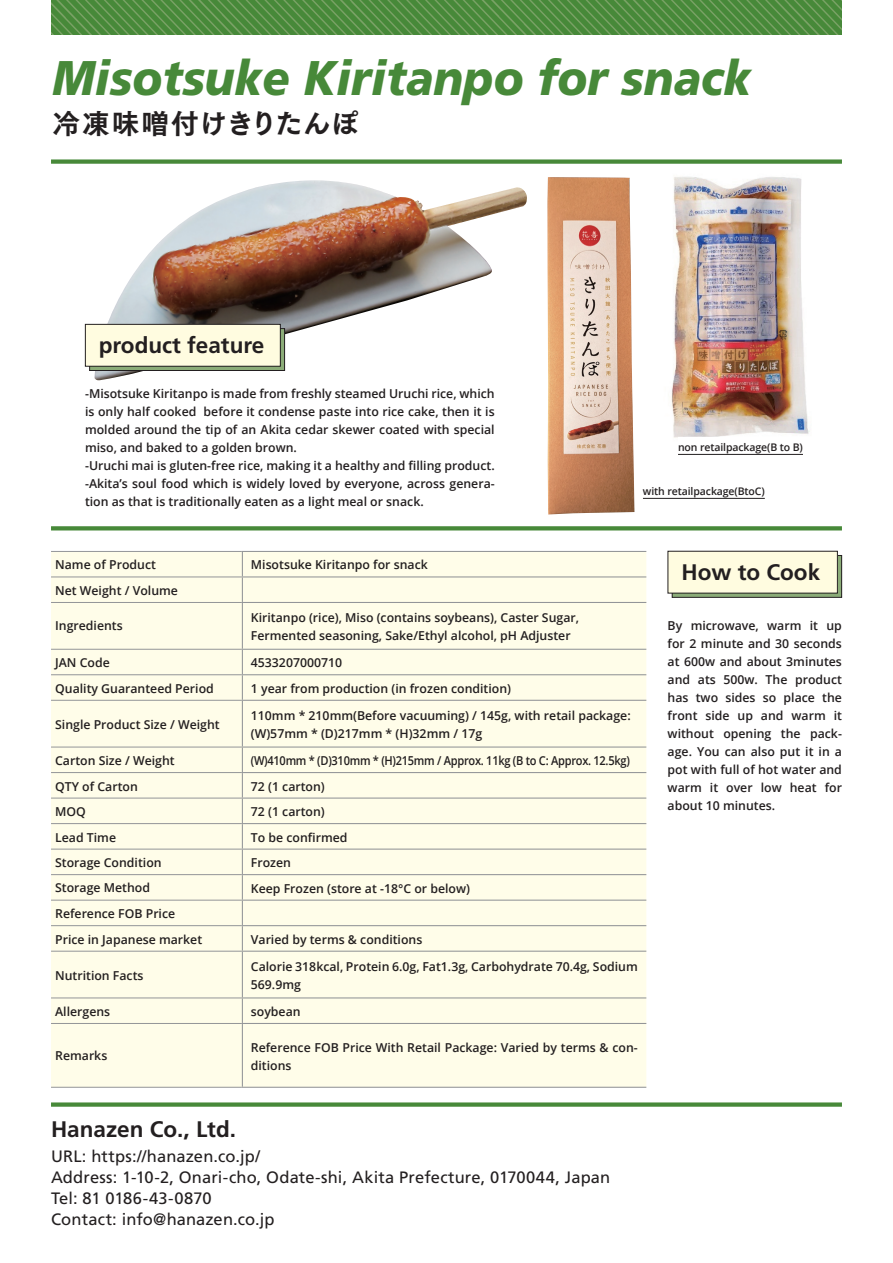
<style>
.page{position:relative;width:893px;height:1263px;background:#fff}
.page>*{position:absolute;margin:0;border:0;box-sizing:border-box;transform-origin:0 0}
.t1{font:italic 900 48.6px "Frutiger LT Std";color:#478939;scale:.93 1}
.t2{font:27.6px "Tsuku Go Pro E";letter-spacing:.025em;color:#231f20}
.t3{font:700 22.5px "Frutiger LT Std";color:#231f20}
.t4{font:16.5px/21px "Frutiger LT Std";letter-spacing:.005em;color:#231f20}
.t5{font:600 12.3px/18px "Open Sans";color:#231f20}
.t6{font:600 12.3px "Open Sans";letter-spacing:-.025em;color:#231f20;scale:.9 1}
.t7{font:600 10.5px "Open Sans";letter-spacing:-.01em;color:#231f20}
</style>
<div class="page">
<img style="left:51px;top:0;width:791px;height:34px">
<svg style="left:51px;top:526px;width:791px;height:4px;background:#529045"></svg>
<div style="left:51px;top:1102px;width:791px;height:5px;background:#478939"></div>
<img style="left:671px;top:177px;width:139px;height:261px">
<img style="left:547px;top:177px;width:87px;height:337px">
<img style="left:95px;top:180px;width:432px;height:201px">
<div style="left:90px;top:329px;width:195px;height:41px;background:#8bac78"></div>
<div style="left:89px;top:328px;width:196px;height:43px;border:1px solid #231f20"></div>
<div style="left:85px;top:324px;width:195px;height:42px;background:#fffce0"></div>
<div style="left:85px;top:324px;width:196px;height:43px;border:1px solid #231f20"></div>
<svg style="left:674px;top:557px;width:166px;height:39px"></svg>
<div style="left:672px;top:555px;width:170px;height:43px;border:1px solid #231f20"></div>
<div style="left:668px;top:551px;width:169px;height:42px;background:#fffce0"></div>
<div style="left:668px;top:551px;width:170px;height:42px;border:1px solid #231f20"></div>
<hr style="left:643px;top:498px;width:122px;height:1px;background:#231f20">
<div style="left:678px;top:437px;width:139px;height:20px;background:#fff"></div>
<hr style="left:678px;top:454px;width:125px;height:1px;background:#231f20">
<div style="left:51px;top:552px;width:595px;height:535px;background:#fffde9"></div>
<hr style="left:51px;top:551px;width:191px;height:1px;background:#939598">
<hr style="left:51px;top:576px;width:191px;height:1px;background:#939598">
<hr style="left:51px;top:602px;width:191px;height:1px;background:#939598">
<hr style="left:51px;top:649px;width:191px;height:1px;background:#939598">
<hr style="left:51px;top:674px;width:191px;height:1px;background:#939598">
<hr style="left:51px;top:700px;width:191px;height:1px;background:#939598">
<hr style="left:51px;top:747px;width:191px;height:1px;background:#939598">
<hr style="left:51px;top:772px;width:191px;height:1px;background:#939598">
<hr style="left:51px;top:798px;width:191px;height:1px;background:#939598">
<hr style="left:51px;top:823px;width:191px;height:1px;background:#939598">
<hr style="left:51px;top:849px;width:191px;height:1px;background:#939598">
<hr style="left:51px;top:874px;width:191px;height:1px;background:#939598">
<hr style="left:51px;top:900px;width:191px;height:1px;background:#939598">
<hr style="left:51px;top:925px;width:191px;height:1px;background:#939598">
<hr style="left:51px;top:951px;width:191px;height:1px;background:#939598">
<hr style="left:51px;top:997px;width:191px;height:1px;background:#939598">
<hr style="left:51px;top:1023px;width:191px;height:1px;background:#939598">
<hr style="left:51px;top:1087px;width:191px;height:1px;background:#939598">
<hr style="left:242px;top:551px;width:404px;height:1px;background:#939598">
<hr style="left:242px;top:576px;width:404px;height:1px;background:#939598">
<hr style="left:242px;top:602px;width:404px;height:1px;background:#939598">
<hr style="left:242px;top:649px;width:404px;height:1px;background:#939598">
<hr style="left:242px;top:674px;width:404px;height:1px;background:#939598">
<hr style="left:242px;top:700px;width:404px;height:1px;background:#939598">
<hr style="left:242px;top:746px;width:404px;height:1px;background:#939598">
<hr style="left:242px;top:772px;width:404px;height:1px;background:#939598">
<hr style="left:242px;top:797px;width:404px;height:2px;background:#939598">
<hr style="left:242px;top:823px;width:404px;height:1px;background:#939598">
<hr style="left:242px;top:848px;width:404px;height:2px;background:#939598">
<hr style="left:242px;top:874px;width:404px;height:1px;background:#939598">
<hr style="left:242px;top:900px;width:404px;height:1px;background:#939598">
<hr style="left:242px;top:925px;width:404px;height:1px;background:#939598">
<hr style="left:242px;top:951px;width:404px;height:1px;background:#939598">
<hr style="left:242px;top:997px;width:404px;height:1px;background:#939598">
<hr style="left:242px;top:1023px;width:404px;height:1px;background:#939598">
<hr style="left:242px;top:1087px;width:404px;height:1px;background:#939598">
<svg style="left:242px;top:552px;width:1px;height:50px"></svg>
<hr style="left:242px;top:603px;width:1px;height:46px;background:#939598">
<svg style="left:242px;top:650px;width:1px;height:50px"></svg>
<hr style="left:242px;top:701px;width:1px;height:45px;background:#939598">
<svg style="left:242px;top:747px;width:1px;height:204px"></svg>
<hr style="left:242px;top:952px;width:1px;height:45px;background:#939598">
<svg style="left:242px;top:998px;width:1px;height:25px"></svg>
<hr style="left:242px;top:1024px;width:1px;height:63px;background:#939598">
<div style="left:51px;top:159px;width:791px;height:5px;background:#478939"></div>
<h1 class="t1" style="left:52px;top:49px;width:753px">Misotsuke Kiritanpo for snack</h1>
<h2 class="t2" style="left:52px;top:99px;width:307px">冷凍味噌付けきりたんぽ</h2>
<h3 class="t3" style="left:99px;top:332px;width:167px">product feature</h3>
<p class="t5" style="left:85px;top:384px;width:411px">-Misotsuke Kiritanpo is made from freshly steamed Uruchi rice, which is only half cooked before it condense paste into rice cake, then it is molded around the tip of an Akita cedar skewer coated with special miso, and baked to a golden brown.<br>-Uruchi mai is gluten-free rice, making it a healthy and filling product. -Akita’s soul food which is widely loved by everyone, across genera&shy;tion as that is traditionally eaten as a light meal or snack.</p>
<p class="t7" style="left:678px;top:440px;width:126px">non retailpackage(B to B)</p>
<p class="t7" style="left:643px;top:484px;width:123px">with retailpackage(BtoC)</p>
<p class="t5" style="left:55px;top:556px;width:102px">Name of Product</p>
<p class="t5" style="left:251px;top:555px;width:178px">Misotsuke Kiritanpo for snack</p>
<p class="t5" style="left:55px;top:581px;width:124px">Net Weight / Volume</p>
<p class="t5" style="left:55px;top:616px;width:69px">Ingredients</p>
<p class="t5" style="left:251px;top:608px;width:330px">Kiritanpo (rice), Miso (contains soybeans), Caster Sugar,<br>Fermented seasoning, Sake/Ethyl alcohol, pH Adjuster</p>
<p class="t5" style="left:55px;top:653px;width:56px">JAN Code</p>
<p class="t5" style="left:251px;top:653px;width:93px">4533207000710</p>
<p class="t5" style="left:55px;top:679px;width:160px">Quality Guaranteed Period</p>
<p class="t5" style="left:251px;top:679px;width:262px">1 year from production (in frozen condition)</p>
<p class="t5" style="left:55px;top:715px;width:166px">Single Product Size / Weight</p>
<p class="t5" style="left:251px;top:706px;width:381px">110mm * 210mm(Before vacuuming) / 145g, with retail package: (W)57mm * (D)217mm * (H)32mm / 17g</p>
<p class="t5" style="left:55px;top:751px;width:121px">Carton Size / Weight</p>
<p class="t6" style="left:251px;top:752px;width:423px">(W)410mm * (D)310mm * (H)215mm / Approx. 11kg (B to C: Approx. 12.5kg)</p>
<p class="t5" style="left:55px;top:777px;width:84px">QTY of Carton</p>
<p class="t5" style="left:251px;top:777px;width:75px">72 (1 carton)</p>
<p class="t5" style="left:55px;top:802px;width:32px">MOQ</p>
<p class="t5" style="left:251px;top:802px;width:75px">72 (1 carton)</p>
<p class="t5" style="left:55px;top:828px;width:62px">Lead Time</p>
<p class="t5" style="left:251px;top:828px;width:98px">To be confirmed</p>
<p class="t5" style="left:55px;top:853px;width:108px">Storage Condition</p>
<p class="t5" style="left:251px;top:853px;width:42px">Frozen</p>
<p class="t5" style="left:55px;top:878px;width:96px">Storage Method</p>
<p class="t5" style="left:251px;top:879px;width:221px">Keep Frozen (store at -18°C or below)</p>
<p class="t5" style="left:55px;top:901px;width:149px;line-height:25.5px">Reference FOB Price<br>Price in Japanese market</p>
<p class="t5" style="left:251px;top:930px;width:173px">Varied by terms &amp; conditions</p>
<h3 class="t3" style="left:681px;top:559px;width:140px">How to Cook</h3>
<p class="t5" style="left:668px;top:617px;width:176px;text-align:justify">By microwave, warm it up for 2 minute and 30 seconds at 600w and about 3minutes and ats 500w. The product has two sides so place the front side up and warm it without opening the pack&shy;age. You can also put it in a pot with full of hot water and warm it over low heat for about 10 minutes.</p>
<p class="t5" style="left:55px;top:966px;width:90px">Nutrition Facts</p>
<p class="t5" style="left:251px;top:957px;width:388px">Calorie 318kcal, Protein 6.0g, Fat1.3g, Carbohydrate 70.4g, Sodium<br>569.9mg</p>
<p class="t5" style="left:55px;top:1002px;width:57px">Allergens</p>
<p class="t5" style="left:251px;top:1002px;width:51px">soybean</p>
<p class="t5" style="left:55px;top:1046px;width:54px">Remarks</p>
<p class="t5" style="left:251px;top:1038px;width:388px">Reference FOB Price With Retail Package: Varied by terms &amp; con&shy;ditions</p>
<h3 class="t3" style="left:51px;top:1116px;width:187px">Hanazen Co., Ltd.</h3>
<h3 class="t4" style="left:51px;top:1146px;width:561px">URL: https://hanazen.co.jp/<br>Address: 1-10-2, Onari-cho, Odate-shi, Akita Prefecture, 0170044, Japan Tel: 81 0186-43-0870<br>Contact: info@hanazen.co.jp</h3>
</div>
